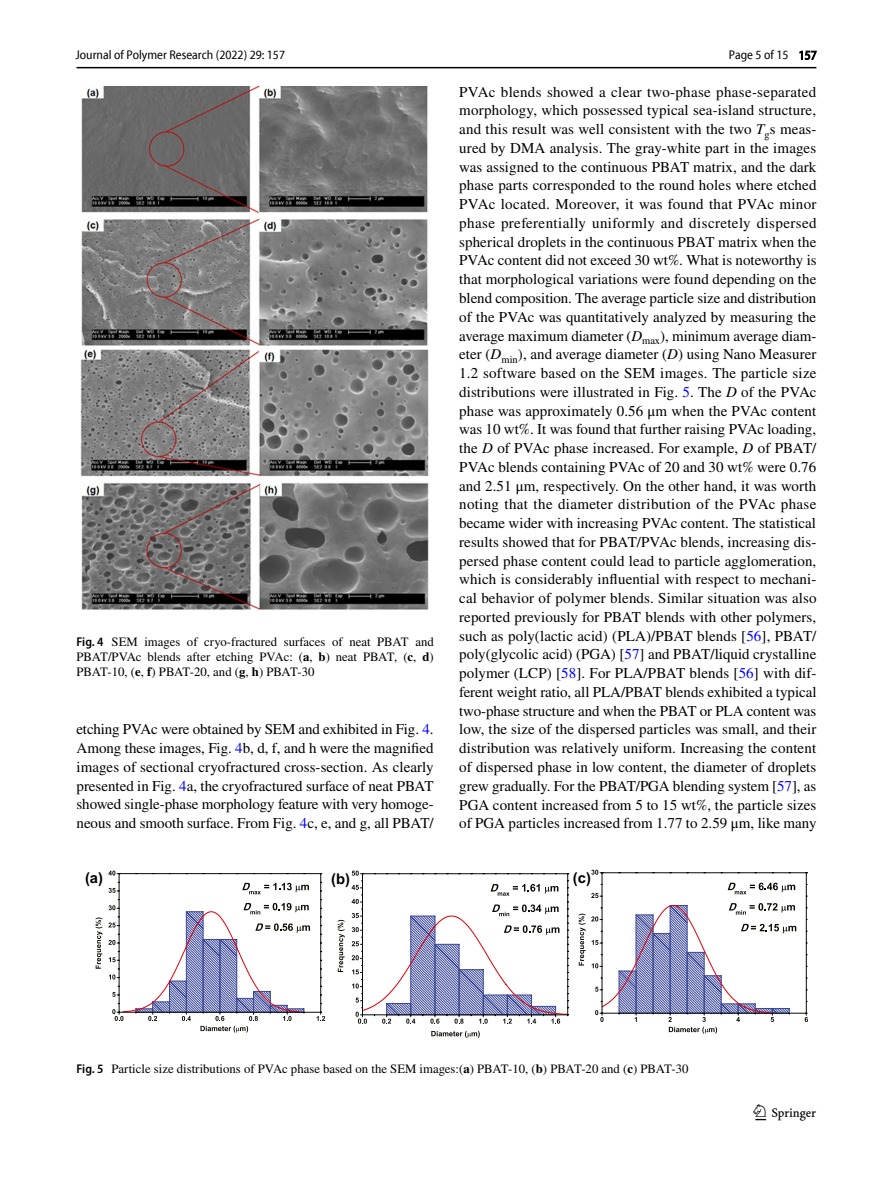
<style>
.page{position:relative;width:893px;height:1187px;background:#fff}
.page>*{position:absolute;margin:0;border:0;box-sizing:border-box;transform-origin:0 0}
.t1{font:22.5px "Springnew Regular 3";color:#000}
.t2{font:15px/18.8px "STIX";color:#000;text-align:justify}
.t3{font:700 14.85px "Arial";color:#000}
.t4{font:12.75px/15px "STIX";color:#000;text-align:justify}
.t5{font:semi-condensed 12.75px "Myriad Pro Unic";color:#000}
.s1{font-family:"Myriad Pro";font-weight:600;font-stretch:semi-condensed}
.s2{font-weight:700}
.s3{color:#00f}
.s4{font-style:italic}
</style>
<div class="page">
<hr style="left:77px;top:67px;width:739px;height:1px;background:#000">
<img style="left:81px;top:87px;width:348px;height:523px">
<hr style="left:320px;top:873px;width:1px;height:139px;background:#0b0904">
<hr style="left:119px;top:873px;width:202px;height:1px;background:#0b0904">
<hr style="left:119px;top:873px;width:1px;height:139px;background:#0b0904">
<svg style="left:108px;top:870px;width:12px;height:5px"></svg>
<hr style="left:119px;top:1011px;width:202px;height:1px;background:#0b0904">
<svg style="left:317px;top:1011px;width:8px;height:9px"></svg>
<svg style="left:96px;top:917px;width:6px;height:51px"></svg>
<svg style="left:108px;top:881px;width:202px;height:151px"></svg>
<svg style="left:431px;top:1030px;width:49px;height:7px"></svg>
<svg style="left:338px;top:919px;width:7px;height:52px"></svg>
<svg style="left:352px;top:870px;width:217px;height:153px"></svg>
<hr style="left:806px;top:872px;width:1px;height:141px;background:#0b0904">
<hr style="left:602px;top:872px;width:204px;height:1px;background:#0b0904">
<hr style="left:602px;top:872px;width:1px;height:141px;background:#0b0904">
<svg style="left:591px;top:869px;width:11px;height:5px"></svg>
<hr style="left:602px;top:1012px;width:204px;height:1px;background:#0b0904">
<svg style="left:805px;top:1012px;width:3px;height:9px"></svg>
<svg style="left:579px;top:882px;width:217px;height:151px"></svg>
<p class="t5" style="left:76px;top:50px;width:211px">Journal of Polymer Research (2022) 29: 157</p>
<p class="t5" style="left:729px;top:50px;width:90px">Page 5 of 15 157</p>
<p class="t4" style="left:77px;top:634px;width:359px"><span class="s1">Fig. 4</span> SEM images of cryo-fractured surfaces of neat PBAT and PBAT/PVAc blends after etching PVAc: (<span class="s2">a</span>, <span class="s2">b</span>) neat PBAT, (<span class="s2">c</span>, <span class="s2">d</span>)<br>PBAT-10, (<span class="s2">e</span>, <span class="s2">f</span>) PBAT-20, and (<span class="s2">g</span>, <span class="s2">h</span>) PBAT-30</p>
<p class="t2" style="left:77px;top:721px;width:359px">etching PVAc were obtained by SEM and exhibited in Fig. <span class="s3">4</span>.<br>Among these images, Fig. <span class="s3">4</span>b, d, f, and h were the magnified images of sectional cryofractured cross-section. As clearly presented in Fig. <span class="s3">4</span>a, the cryofractured surface of neat PBAT showed single-phase morphology feature with very homoge&shy;neous and smooth surface. From Fig. <span class="s3">4</span>c, e, and g, all PBAT/</p>
<p class="t2" style="left:459px;top:83px;width:359px">PVAc blends showed a clear two-phase phase-separated morphology, which possessed typical sea-island structure, and this result was well consistent with the two <span class="s4">T</span><sub>g</sub>s meas&shy;ured by DMA analysis. The gray-white part in the images was assigned to the continuous PBAT matrix, and the dark phase parts corresponded to the round holes where etched PVAc located. Moreover, it was found that PVAc minor phase preferentially uniformly and discretely dispersed spherical droplets in the continuous PBAT matrix when the PVAc content did not exceed 30 wt%. What is noteworthy is that morphological variations were found depending on the blend composition. The average particle size and distribution of the PVAc was quantitatively analyzed by measuring the average maximum diameter (<span class="s4">D</span><sub>max</sub>), minimum average diam&shy;eter (<span class="s4">D</span><sub>min</sub>), and average diameter (<span class="s4">D</span>) using Nano Measurer 1.2 software based on the SEM images. The particle size distributions were illustrated in Fig. <span class="s3">5</span>. The <span class="s4">D</span> of the PVAc phase was approximately 0.56 μm when the PVAc content was 10 wt%. It was found that further raising PVAc loading, the <span class="s4">D</span> of PVAc phase increased. For example, <span class="s4">D</span> of PBAT/ PVAc blends containing PVAc of 20 and 30 wt% were 0.76 and 2.51 μm, respectively. On the other hand, it was worth noting that the diameter distribution of the PVAc phase became wider with increasing PVAc content. The statistical results showed that for PBAT/PVAc blends, increasing dis&shy;persed phase content could lead to particle agglomeration, which is considerably influential with respect to mechani&shy;cal behavior of polymer blends. Similar situation was also reported previously for PBAT blends with other polymers, such as poly(lactic acid) (PLA)/PBAT blends [<span class="s3">56</span>], PBAT/ poly(glycolic acid) (PGA) [<span class="s3">57</span>] and PBAT/liquid crystalline polymer (LCP) [<span class="s3">58</span>]. For PLA/PBAT blends [<span class="s3">56</span>] with dif&shy;ferent weight ratio, all PLA/PBAT blends exhibited a typical two-phase structure and when the PBAT or PLA content was low, the size of the dispersed particles was small, and their distribution was relatively uniform. Increasing the content of dispersed phase in low content, the diameter of droplets grew gradually. For the PBAT/PGA blending system [<span class="s3">57</span>], as PGA content increased from 5 to 15 wt%, the particle sizes of PGA particles increased from 1.77 to 2.59 μm, like many</p>
<p class="t3" style="left:85px;top:867px;width:20px">(a)</p>
<p class="t3" style="left:331px;top:868px;width:20px">(b)</p>
<p class="t3" style="left:573px;top:867px;width:20px">(c)</p>
<p class="t4" style="left:77px;top:1061px;width:613px"><span class="s1">Fig. 5</span> Particle size distributions of PVAc phase based on the SEM images:(<span class="s2">a</span>) PBAT-10, (<span class="s2">b</span>) PBAT-20 and (<span class="s2">c</span>) PBAT-30</p>
<h1 class="t1" style="left:755px;top:1104px;width:62px">1 3</h1>
</div>
